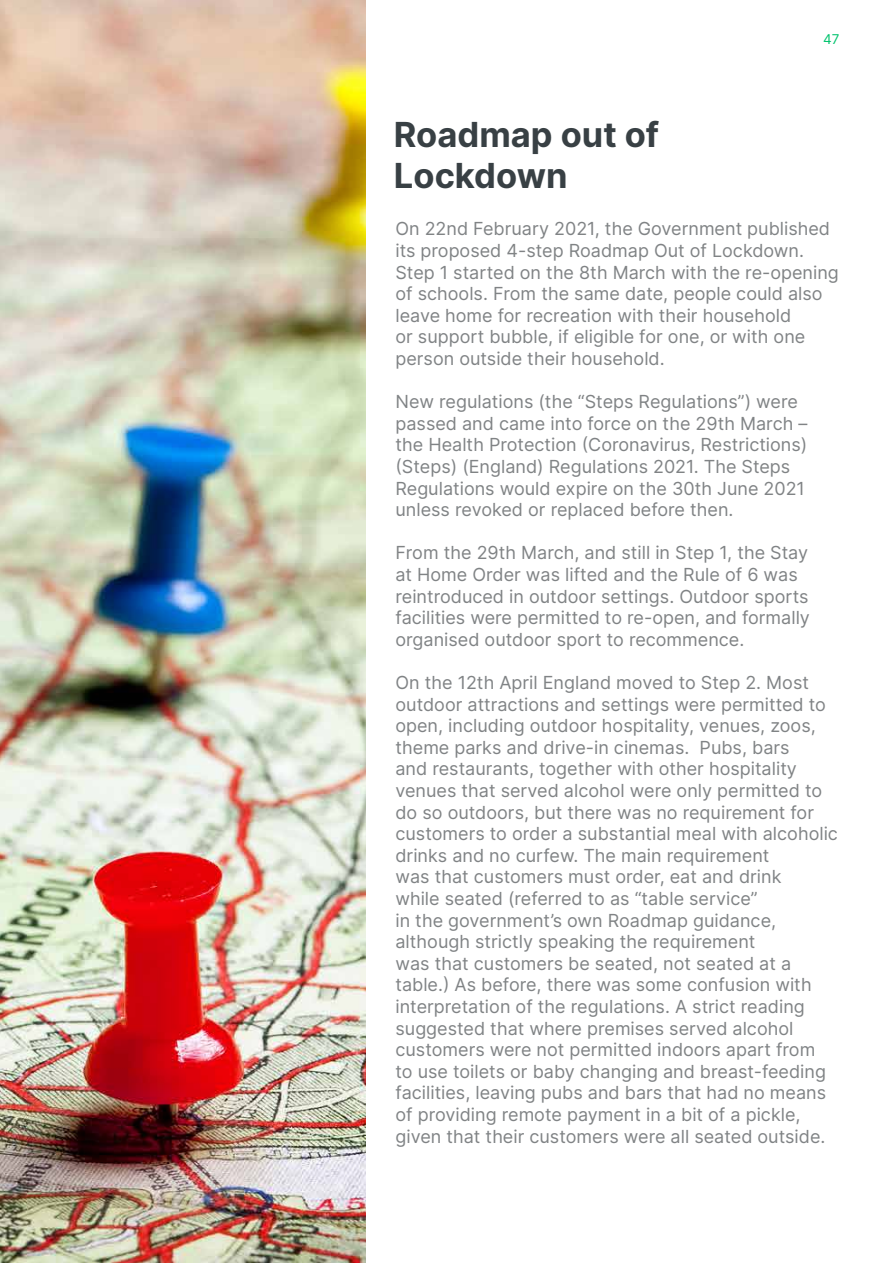
<style>
.page{position:relative;width:893px;height:1263px;background:#fff}
.page>*{position:absolute;margin:0;border:0;box-sizing:border-box;transform-origin:0 0}
.t1{font:700 34.5px/41.4px "Inter";color:#384044}
.t2{font:18px/21.6px "Inter";color:#808385}
.t3{font:13.5px "Inter";color:#01c36d}
</style>
<div class="page">
<img style="left:0;top:0;width:366px;height:1263px">
<p class="t3" style="left:823px;top:29px;width:18px">47</p>
<h1 class="t1" style="left:394px;top:112px;width:267px">Roadmap out of<br>Lockdown</h1>
<p class="t2" style="left:395px;top:218px;width:445px">On 22nd February 2021, the Government published its proposed 4-step Roadmap Out of Lockdown.<br>Step 1 started on the 8th March with the re-opening of schools. From the same date, people could also leave home for recreation with their household<br>or support bubble, if eligible for one, or with one person outside their household.</p>
<p class="t2" style="left:395px;top:390px;width:413px">New regulations (the “Steps Regulations”) were passed and came into force on the 29th March – the Health Protection (Coronavirus, Restrictions) (Steps) (England) Regulations 2021. The Steps Regulations would expire on the 30th June 2021 unless revoked or replaced before then.</p>
<p class="t2" style="left:395px;top:542px;width:416px">From the 29th March, and still in Step 1, the Stay at Home Order was lifted and the Rule of 6 was reintroduced in outdoor settings. Outdoor sports facilities were permitted to re-open, and formally organised outdoor sport to recommence.</p>
<p class="t2" style="left:395px;top:671px;width:444px">On the 12th April England moved to Step 2. Most outdoor attractions and settings were permitted to open, including outdoor hospitality, venues, zoos, theme parks and drive-in cinemas. Pubs, bars<br>and restaurants, together with other hospitality venues that served alcohol were only permitted to do so outdoors, but there was no requirement for customers to order a substantial meal with alcoholic drinks and no curfew. The main requirement<br>was that customers must order, eat and drink<br>while seated (referred to as “table service”<br>in the government’s own Roadmap guidance, although strictly speaking the requirement<br>was that customers be seated, not seated at a table.) As before, there was some confusion with interpretation of the regulations. A strict reading suggested that where premises served alcohol customers were not permitted indoors apart from<br>to use toilets or baby changing and breast-feeding facilities, leaving pubs and bars that had no means of providing remote payment in a bit of a pickle, given that their customers were all seated outside.</p>
</div>
